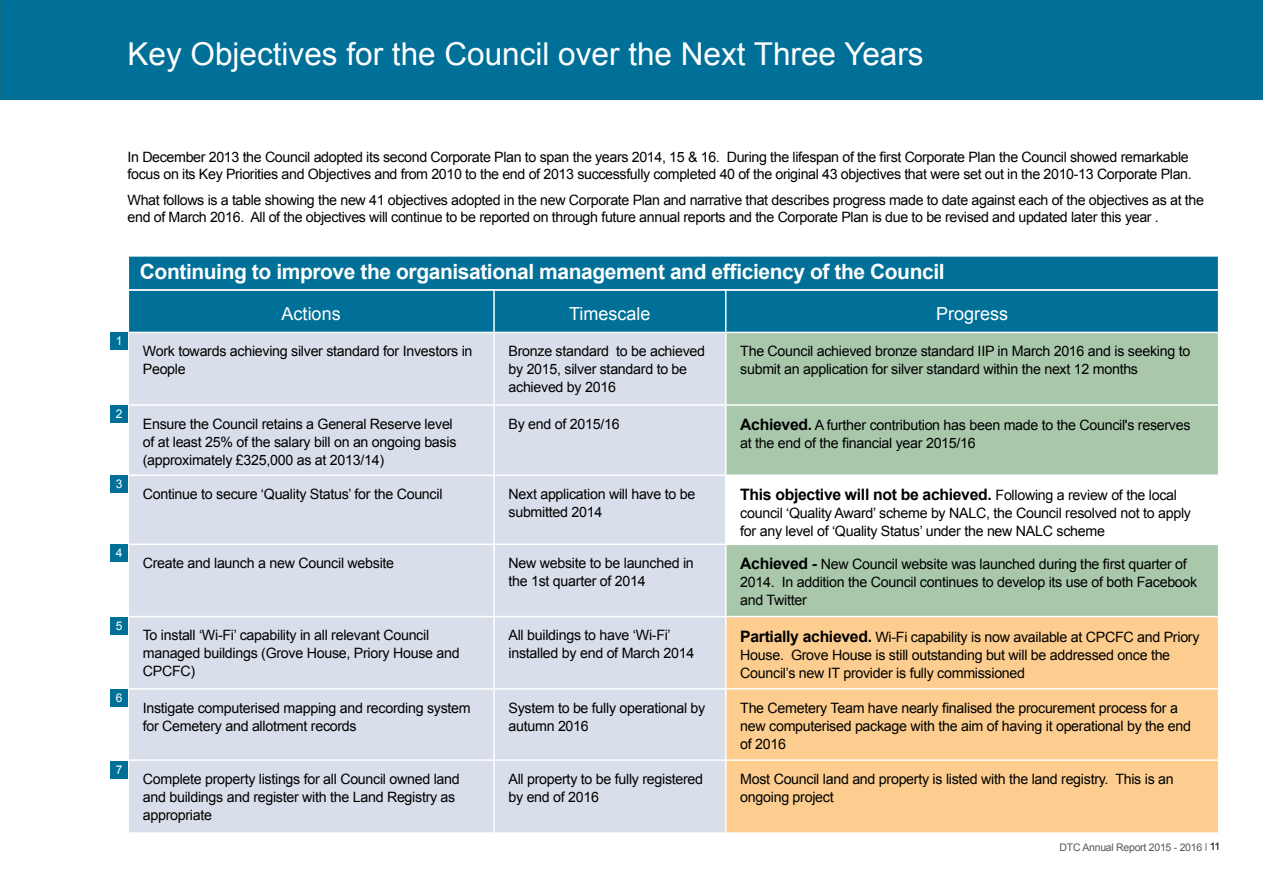
<style>
.page{position:relative;width:1263px;height:893px;background:#fff}
.page>*{position:absolute;margin:0;border:0;box-sizing:border-box;transform-origin:0 0}
.t1{font:31.5px "Arial";color:#fff}
.t2{font:700 21px "Arial";letter-spacing:-.02em;color:#fff}
.t3{font:18px "Arial";color:#fff}
.t4{font:700 15.75px "Arial";letter-spacing:-.02em;color:#000}
.t5{font:14.25px/18px "Arial";letter-spacing:-.02em;color:#000}
.t6{font:12px "Arial";color:#fff}
.t7{font:10.5px "Arial";letter-spacing:-.025em;color:#575756}
.s1{font-weight:700;font-size:15.75px}
.s2{font-weight:400;font-size:14.25px}
.s3{color:#000}
</style>
<div class="page">
<div style="left:0;top:0;width:1263px;height:100px;background:#007098"></div>
<div style="left:129px;top:291px;width:1089px;height:41px;background:#007098"></div>
<div style="left:129px;top:333px;width:596px;height:499px;background:#d8dfea"></div>
<svg style="left:726px;top:333px;width:492px;height:283px;fill:#a8c7ab"></svg>
<div style="left:726px;top:617px;width:492px;height:215px;background:#fccd8e"></div>
<hr style="left:493px;top:291px;width:2px;height:41px;background:#fff">
<hr style="left:725px;top:291px;width:1px;height:41px;background:#fff">
<hr style="left:493px;top:333px;width:2px;height:71px;background:#fff">
<hr style="left:128px;top:404px;width:366px;height:2px;background:#fff">
<hr style="left:494px;top:404px;width:232px;height:2px;background:#fff">
<hr style="left:493px;top:406px;width:2px;height:68px;background:#fff">
<hr style="left:128px;top:474px;width:366px;height:2px;background:#fff">
<hr style="left:494px;top:474px;width:232px;height:2px;background:#fff">
<hr style="left:493px;top:476px;width:2px;height:68px;background:#fff">
<hr style="left:128px;top:544px;width:366px;height:1px;background:#fff">
<hr style="left:494px;top:544px;width:232px;height:1px;background:#fff">
<hr style="left:493px;top:545px;width:2px;height:71px;background:#fff">
<hr style="left:128px;top:616px;width:366px;height:1px;background:#fff">
<hr style="left:494px;top:616px;width:232px;height:1px;background:#fff">
<hr style="left:493px;top:617px;width:2px;height:71px;background:#fff">
<hr style="left:128px;top:688px;width:366px;height:2px;background:#fff">
<hr style="left:494px;top:688px;width:232px;height:2px;background:#fff">
<hr style="left:493px;top:690px;width:2px;height:69px;background:#fff">
<hr style="left:128px;top:759px;width:366px;height:2px;background:#fff">
<hr style="left:494px;top:759px;width:232px;height:2px;background:#fff">
<hr style="left:493px;top:761px;width:2px;height:71px;background:#fff">
<hr style="left:726px;top:404px;width:493px;height:2px;background:#fff">
<hr style="left:726px;top:474px;width:493px;height:2px;background:#fff">
<hr style="left:726px;top:544px;width:493px;height:1px;background:#fff">
<hr style="left:726px;top:688px;width:493px;height:2px;background:#fff">
<hr style="left:726px;top:759px;width:493px;height:2px;background:#fff">
<div style="left:128px;top:255px;width:1091px;height:36px;background:#007098;border:2px solid #fff"></div>
<div style="left:111px;top:761px;width:17px;height:17px;background:#007098"></div>
<div style="left:111px;top:333px;width:17px;height:17px;background:#007098"></div>
<div style="left:111px;top:406px;width:17px;height:17px;background:#007098"></div>
<div style="left:111px;top:475px;width:17px;height:17px;background:#007098"></div>
<div style="left:111px;top:544px;width:17px;height:17px;background:#007098"></div>
<div style="left:111px;top:618px;width:17px;height:17px;background:#007098"></div>
<div style="left:111px;top:690px;width:17px;height:17px;background:#007098"></div>
<h1 class="t1" style="left:128px;top:34px;width:798px">Key Objectives for the Council over the Next Three Years</h1>
<p class="t5" style="left:128px;top:148px;width:1066px;line-height:17.2px">In December 2013 the Council adopted its second Corporate Plan to span the years 2014, 15 &amp; 16. During the lifespan of the first Corporate Plan the Council showed remarkable focus on its Key Priorities and Objectives and from 2010 to the end of 2013 successfully completed 40 of the original 43 objectives that were set out in the 2010-13 Corporate Plan.</p>
<p class="t5" style="left:128px;top:191px;width:1078px;line-height:17.2px">What follows is a table showing the new 41 objectives adopted in the new Corporate Plan and narrative that describes progress made to date against each of the objectives as at the end of March 2016. All of the objectives will continue to be reported on through future annual reports and the Corporate Plan is due to be revised and updated later this year .</p>
<p class="t6" style="left:116px;top:333px;width:8px">1</p>
<p class="t6" style="left:116px;top:406px;width:8px">2</p>
<p class="t6" style="left:116px;top:476px;width:8px">3</p>
<p class="t6" style="left:116px;top:545px;width:8px">4</p>
<p class="t6" style="left:116px;top:618px;width:8px">5</p>
<p class="t6" style="left:116px;top:690px;width:8px">6</p>
<p class="t6" style="left:116px;top:762px;width:8px">7</p>
<h2 class="t2" style="left:140px;top:258px;width:806px">Continuing to improve the organisational management and efficiency of the Council</h2>
<p class="t3" style="left:282px;top:301px;width:61px">Actions</p>
<p class="t3" style="left:569px;top:301px;width:83px">Timescale</p>
<p class="t3" style="left:936px;top:301px;width:74px">Progress</p>
<p class="t5" style="left:143px;top:342px;width:331px">Work towards achieving silver standard for Investors in<br>People</p>
<p class="t5" style="left:508px;top:342px;width:198px">Bronze standard to be achieved by 2015, silver standard to be achieved by 2016</p>
<p class="t5" style="left:740px;top:342px;width:451px">The Council achieved bronze standard IIP in March 2016 and is seeking to submit an application for silver standard within the next 12 months</p>
<p class="t5" style="left:143px;top:415px;width:315px">Ensure the Council retains a General Reserve level of at least 25% of the salary bill on an ongoing basis (approximately £325,000 as at 2013/14)</p>
<p class="t5" style="left:508px;top:415px;width:113px">By end of 2015/16</p>
<p class="t5" style="left:740px;top:416px;width:452px"><span class="s1">Achieved.</span> A further contribution has been made to the Council's reserves at the end of the financial year 2015/16</p>
<p class="t5" style="left:143px;top:485px;width:301px">Continue to secure ‘Quality Status’ for the Council</p>
<p class="t5" style="left:508px;top:485px;width:188px">Next application will have to be submitted 2014</p>
<p class="t4" style="left:740px;top:484px;width:438px">This objective will not be achieved. <span class="s2">Following a review of the local</span></p>
<p class="t5" style="left:740px;top:504px;width:452px">council ‘Quality Award’ scheme by NALC, the Council resolved not to apply for any level of ‘Quality Status’ under the new NALC scheme</p>
<p class="t5" style="left:143px;top:554px;width:253px">Create and launch a new Council website</p>
<p class="t5" style="left:508px;top:554px;width:187px">New website to be launched in the 1st quarter of 2014</p>
<p class="t5" style="left:740px;top:555px;width:459px"><span class="s1">Achieved -</span> New Council website was launched during the first quarter of<br>2014. In addition the Council continues to develop its use of both Facebook and Twitter</p>
<p class="t5" style="left:143px;top:627px;width:318px">To install ‘Wi-Fi’ capability in all relevant Council managed buildings (Grove House, Priory House and<br>CPCFC)</p>
<p class="t5" style="left:508px;top:627px;width:187px">All buildings to have ‘Wi-Fi’ installed by end of March 2014</p>
<p class="t5" style="left:740px;top:628px;width:461px"><span class="s1">Partially achieved.</span> Wi-Fi capability is now available at CPCFC and Priory<br>House. Grove House is still outstanding but will be addressed once the<br>Council’s new IT provider is fully commissioned</p>
<p class="t5" style="left:143px;top:699px;width:329px">Instigate computerised mapping and recording system for Cemetery and allotment records</p>
<p class="t5" style="left:508px;top:699px;width:198px">System to be fully operational by autumn 2016</p>
<p class="t5" style="left:740px;top:699px;width:452px">The Cemetery Team have nearly finalised the procurement process for a new computerised package with the aim of having it operational by the end of 2016</p>
<p class="t5" style="left:143px;top:770px;width:319px">Complete property listings for all Council owned land and buildings and register with the Land Registry as appropriate</p>
<p class="t5" style="left:508px;top:770px;width:196px">All property to be fully registered by end of 2016</p>
<p class="t5" style="left:740px;top:770px;width:435px">Most Council land and property is listed with the land registry. This is an ongoing project</p>
<p class="t7" style="left:1060px;top:840px;width:162px">DTC Annual Report 2015 - 2016 <sup>|</sup> <span class="s3">11</span></p>
</div>
